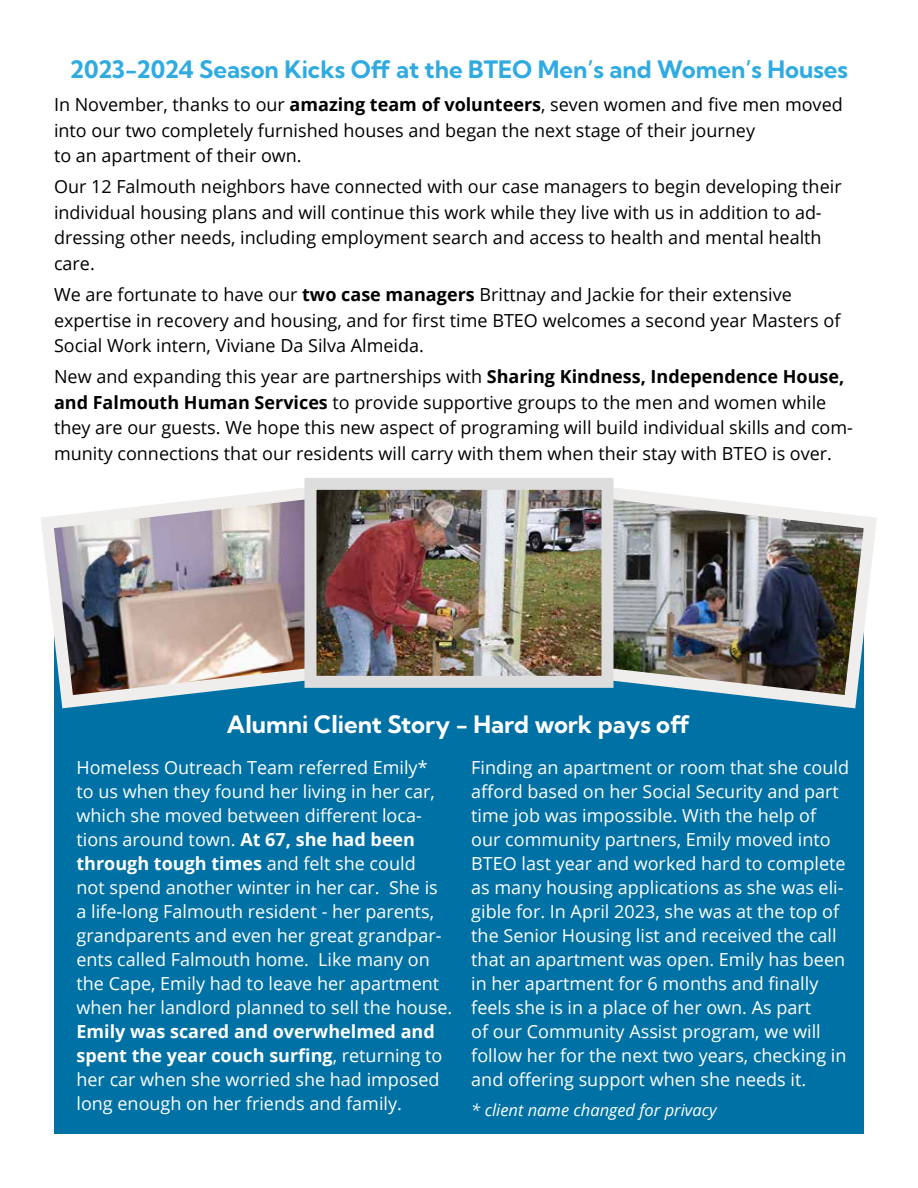
<style>
.page{position:relative;width:918px;height:1188px;background:#fff}
.page>*{position:absolute;margin:0;border:0;box-sizing:border-box;transform-origin:0 0}
.t1{font:24px "Kumbh Sans";color:#2fabe1}
.t2{font:24px "Kumbh Sans";color:#fff}
.t3{font:18px/24px "Open Sans";color:#fff}
.t4{font:18px/25.5px "Open Sans";color:#000}
.t5{font:italic 16.5px "Open Sans";color:#fff}
.s1{font-weight:700}
</style>
<div class="page">
<div style="left:54px;top:597px;width:810px;height:537px;background:#0071a4"></div>
<img style="left:41px;top:488px;width:263px;height:221px">
<img style="left:614px;top:488px;width:263px;height:221px">
<img style="left:317px;top:491px;width:284px;height:184px">
<div style="left:304px;top:478px;width:310px;height:210px;border:12px solid #ddddde"></div>
<h1 class="t1" style="left:70px;top:54px;width:780px">2023-2024 Season Kicks Off at the BTEO Men’s and Women’s Houses</h1>
<p class="t4" style="left:54px;top:91px;width:790px">In November, thanks to our <span class="s1">amazing team of volunteers</span>, seven women and five men moved into our two completely furnished houses and began the next stage of their journey<br>to an apartment of their own.</p>
<p class="t4" style="left:54px;top:174px;width:789px">Our 12 Falmouth neighbors have connected with our case managers to begin developing their individual housing plans and will continue this work while they live with us in addition to ad&shy;dressing other needs, including employment search and access to health and mental health care.</p>
<p class="t4" style="left:54px;top:281px;width:788px">We are fortunate to have our <span class="s1">two case managers</span> Brittnay and Jackie for their extensive expertise in recovery and housing, and for first time BTEO welcomes a second year Masters of<br>Social Work intern, Viviane Da Silva Almeida.</p>
<p class="t4" style="left:54px;top:364px;width:800px">New and expanding this year are partnerships with <span class="s1">Sharing Kindness, Independence House, and Falmouth Human Services</span> to provide supportive groups to the men and women while they are our guests. We hope this new aspect of programing will build individual skills and com&shy;munity connections that our residents will carry with them when their stay with BTEO is over.</p>
<h1 class="t2" style="left:227px;top:709px;width:465px">Alumni Client Story - Hard work pays off</h1>
<p class="t3" style="left:471px;top:755px;width:379px">Finding an apartment or room that she could afford based on her Social Security and part time job was impossible. With the help of our community partners, Emily moved into BTEO last year and worked hard to complete as many housing applications as she was eli&shy;gible for. In April 2023, she was at the top of the Senior Housing list and received the call that an apartment was open. Emily has been in her apartment for 6 months and finally feels she is in a place of her own. As part<br>of our Community Assist program, we will follow her for the next two years, checking in and offering support when she needs it.</p>
<p class="t3" style="left:77px;top:755px;width:377px">Homeless Outreach Team referred Emily*<br>to us when they found her living in her car, which she moved between different loca&shy;tions around town. <span class="s1">At 67, she had been through tough times</span> and felt she could<br>not spend another winter in her car. She is a life-long Falmouth resident - her parents, grandparents and even her great grandpar&shy;ents called Falmouth home. Like many on the Cape, Emily had to leave her apartment when her landlord planned to sell the house.</p>
<p class="t3" style="left:77px;top:1019px;width:367px"><span class="s1">Emily was scared and overwhelmed and spent the year couch surfing</span>, returning to her car when she worried she had imposed long enough on her friends and family.</p>
<p class="t5" style="left:471px;top:1099px;width:247px">* client name changed for privacy</p>
</div>
